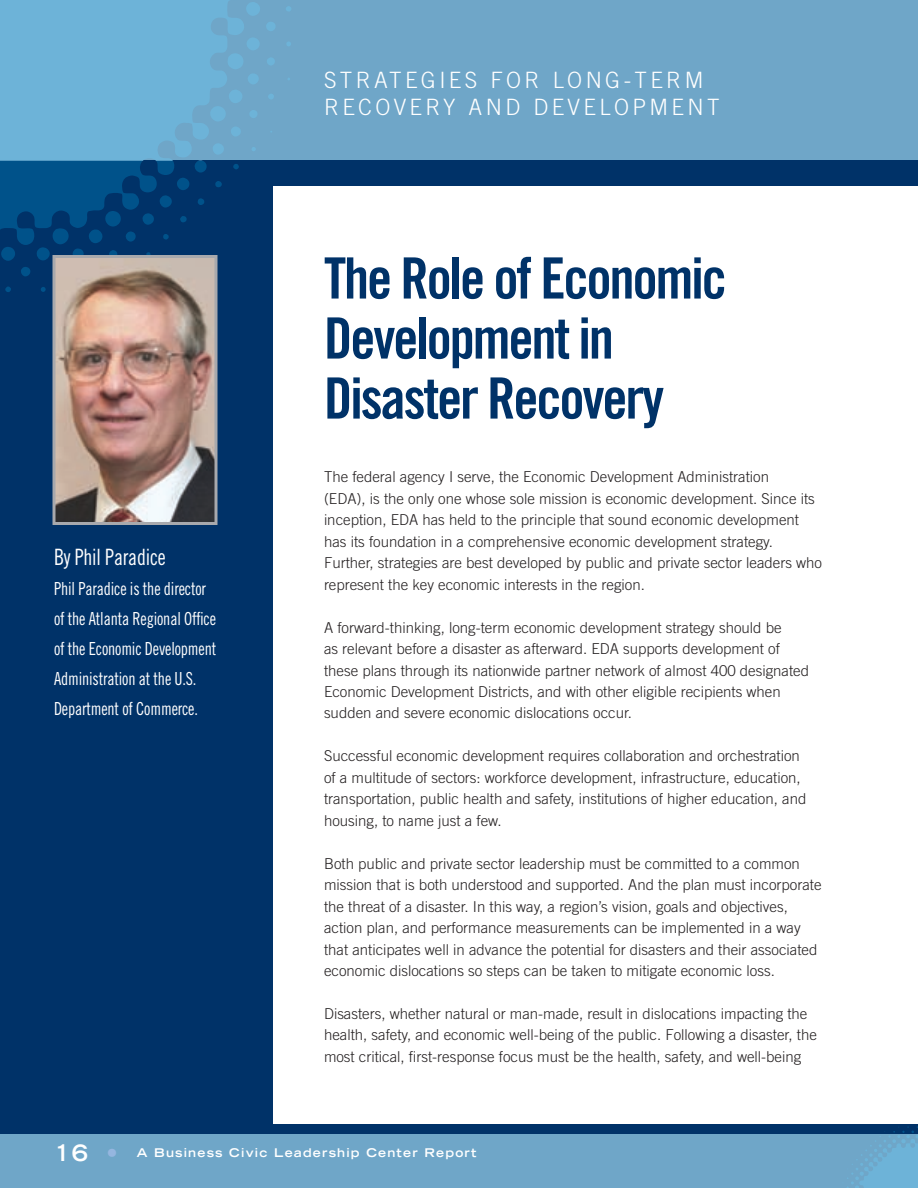
<style>
.page{position:relative;width:918px;height:1188px;background:#fff}
.page>*{position:absolute;margin:0;border:0;box-sizing:border-box;transform-origin:0 0}
.t1{font:57px/60px "Trade Gothic Bold Cond Twenty";letter-spacing:-.04em;color:#003268}
.t2{font:300 22.5px/27px "Trade Gothic";letter-spacing:.15em;color:#fff}
.t3{font:22.5px "Trade Gothic Cond Eighteen";letter-spacing:-.01em;color:#fff;scale:.9 1}
.t4{font:18px/30px "Trade Gothic Cond Eighteen";letter-spacing:-.01em;color:#fff;scale:.9 1}
.t5{font:300 15px/21.5px "Trade Gothic";color:#231f20}
.t6{font:700 expanded 12px "Trade Gothic LH";letter-spacing:.1em;color:#fff}
.s1{font-size:22.5px}
.s2{font-size:22.5px;color:#95b6df}
</style>
<div class="page">
<div style="left:0;top:0;width:918px;height:162px;background:#6fa6c8"></div>
<div style="left:0;top:1134px;width:918px;height:54px;background:#6fa6c8"></div>
<div style="left:0;top:161px;width:918px;height:25px;background:#003268"></div>
<div style="left:0;top:1124px;width:918px;height:10px;background:#003268"></div>
<div style="left:0;top:174px;width:272px;height:954px;background:#003268"></div>
<svg style="left:847px;top:1126px;width:71px;height:62px"></svg>
<svg style="left:0;top:0;width:292px;height:161px;fill:#6db3d8"></svg>
<svg style="left:0;top:161px;width:239px;height:131px"></svg>
<img style="left:52px;top:255px;width:166px;height:270px">
<h2 class="t2" style="left:324px;top:68px;width:397px">STRATEGIES FOR LONG-TERM<br>RECOVERY AND DEVELOPMENT</h2>
<h2 class="t3" style="left:54px;top:549px;width:126px">By Phil Paradice</h2>
<p class="t4" style="left:54px;top:575px;width:182px">Phil Paradice is the director of the Atlanta Regional Office of the Economic Development<br>Administration at the U.S.<br>Department of Commerce.</p>
<h1 class="t1" style="left:324px;top:253px;width:404px">The Role of Economic<br>Development in<br>Disaster Recovery</h1>
<p class="t5" style="left:324px;top:468px;width:500px">The federal agency I serve, the Economic Development Administration<br>(EDA), is the only one whose sole mission is economic development. Since its inception, EDA has held to the principle that sound economic development has its foundation in a comprehensive economic development strategy.<br>Further, strategies are best developed by public and private sector leaders who represent the key economic interests in the region.</p>
<p class="t5" style="left:324px;top:618px;width:487px">A forward-thinking, long-term economic development strategy should be<br>as relevant before a disaster as afterward. EDA supports development of these plans through its nationwide partner network of almost 400 designated Economic Development Districts, and with other eligible recipients when sudden and severe economic dislocations occur.</p>
<p class="t5" style="left:324px;top:747px;width:484px">Successful economic development requires collaboration and orchestration of a multitude of sectors: workforce development, infrastructure, education, transportation, public health and safety, institutions of higher education, and housing, to name just a few.</p>
<p class="t5" style="left:324px;top:854px;width:499px">Both public and private sector leadership must be committed to a common mission that is both understood and supported. And the plan must incorporate the threat of a disaster. In this way, a region’s vision, goals and objectives, action plan, and performance measurements can be implemented in a way that anticipates well in advance the potential for disasters and their associated economic dislocations so steps can be taken to mitigate economic loss.</p>
<p class="t5" style="left:324px;top:1004px;width:494px">Disasters, whether natural or man-made, result in dislocations impacting the health, safety, and economic well-being of the public. Following a disaster, the most critical, first-response focus must be the health, safety, and well-being</p>
<p class="t6" style="left:54px;top:1148px;width:424px"><span class="s1">16</span> <span class="s2">•</span> A Business Civic Leadership Center Report</p>
</div>
